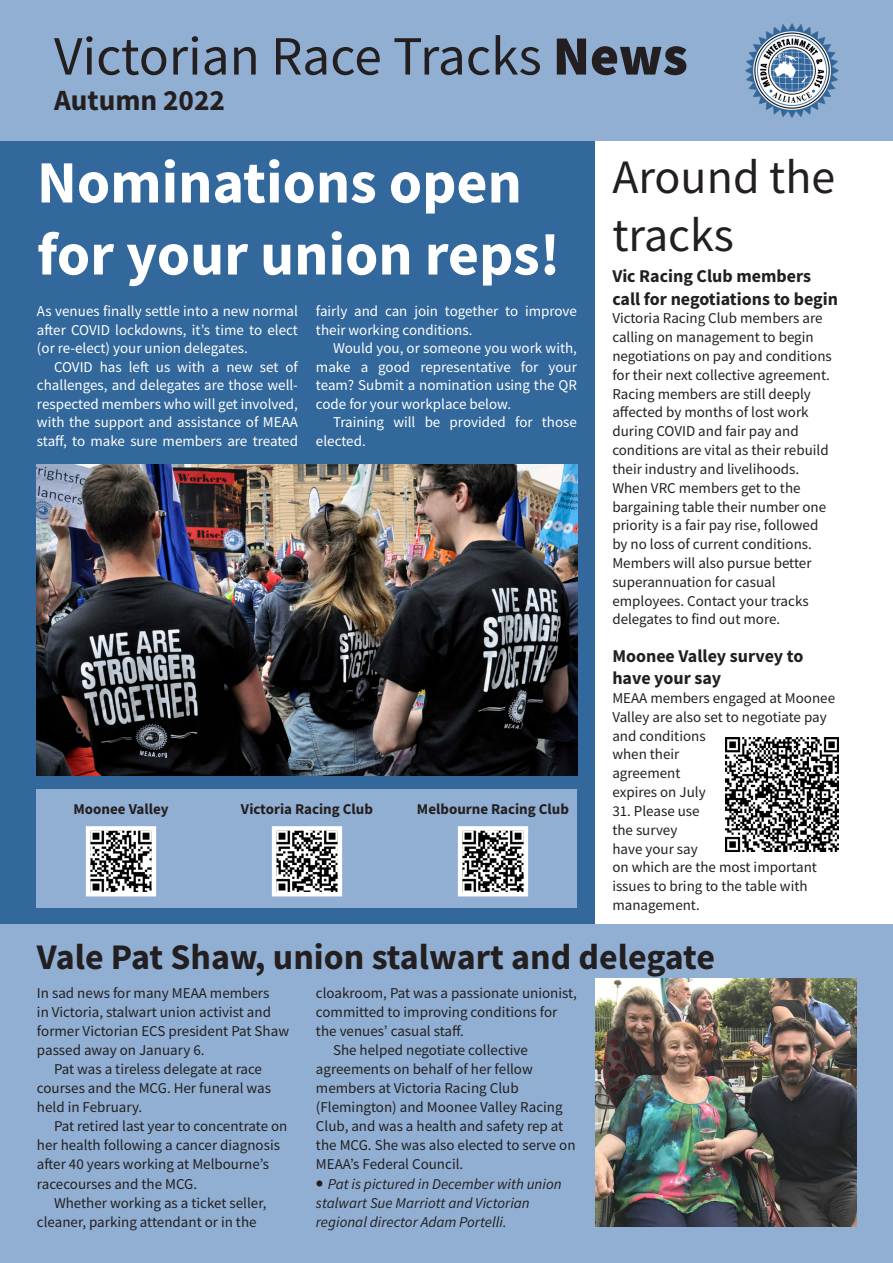
<style>
.page{position:relative;width:893px;height:1263px;background:#32689c}
.page>*{position:absolute;margin:0;border:0;box-sizing:border-box;transform-origin:0 0}
.t1{font:700 60px/72px "Source Sans Pro";color:#fff}
.t2{font:55.35px "Source Sans Pro";color:#231f20}
.t3{font:48px/57.6px "Source Sans Pro";color:#231f20}
.t4{font:700 36px "Source Sans Pro";color:#231f20}
.t5{font:700 29.4px "Source Sans Pro";color:#231f20}
.t6{font:700 18px/22.4px "Source Sans Pro";color:#231f20}
.t7{font:15px/18.8px "Source Sans Pro";color:#231f20}
.t8{font:15px/18.5px "Source Sans Pro";color:#fff;text-align:justify}
.t9{font:italic 15px/19px "Source Sans Pro";color:#231f20}
.t10{font:700 15px "Source Sans Pro";color:#231f20}
.s1{font-weight:900}
.s2{font-weight:900;font-style:normal;font-size:21px}
</style>
<div class="page">
<img style="left:37px;top:465px;width:540px;height:311px">
<div style="left:595px;top:130px;width:298px;height:887px;background:#fff"></div>
<div style="left:0;top:925px;width:893px;height:338px;background:#91afd2"></div>
<div style="left:0;top:0;width:893px;height:140px;background:#91afd2"></div>
<img style="left:745px;top:23px;width:94px;height:94px">
<img style="left:595px;top:979px;width:261px;height:247px">
<img style="left:725px;top:738px;width:113px;height:113px">
<div style="left:37px;top:789px;width:540px;height:119px;background:#91afd2"></div>
<img style="left:91px;top:831px;width:60px;height:60px">
<div style="left:86px;top:826px;width:70px;height:70px;border:4px solid #fff"></div>
<img style="left:277px;top:831px;width:60px;height:60px">
<div style="left:272px;top:826px;width:70px;height:70px;border:4px solid #fff"></div>
<img style="left:463px;top:831px;width:60px;height:60px">
<div style="left:458px;top:826px;width:70px;height:70px;border:4px solid #fff"></div>
<p class="t2" style="left:54px;top:21px;width:635px">Victorian Race Tracks <span class="s1">News</span></p>
<p class="t5" style="left:54px;top:80px;width:173px">Autumn 2022</p>
<p class="t1" style="left:37px;top:146px;width:525px">Nominations open for your union reps!</p>
<p class="t8" style="left:37px;top:302px;width:262px">As venues finally settle into a new normal after COVID lockdowns, it’s time to elect (or re-elect) your union delegates.</p>
<p class="t8" style="left:37px;top:357px;width:263px;text-indent:17px">COVID has left us with a new set of challenges, and delegates are those well&shy;respected members who will get involved, with the support and assistance of MEAA staff, to make sure members are treated</p>
<p class="t8" style="left:316px;top:302px;width:262px">fairly and can join together to improve their working conditions.</p>
<p class="t8" style="left:316px;top:339px;width:262px;text-indent:17px">Would you, or someone you work with, make a good representative for your team? Submit a nomination using the QR code for your workplace below.</p>
<p class="t8" style="left:316px;top:413px;width:262px;text-indent:17px">Training will be provided for those elected.</p>
<p class="t10" style="left:73px;top:798px;width:96px">Moonee Valley</p>
<p class="t10" style="left:241px;top:798px;width:133px">Victoria Racing Club</p>
<p class="t10" style="left:417px;top:798px;width:154px">Melbourne Racing Club</p>
<p class="t3" style="left:612px;top:148px;width:225px">Around the tracks</p>
<p class="t6" style="left:612px;top:265px;width:227px">Vic Racing Club members call for negotiations to begin</p>
<p class="t7" style="left:612px;top:309px;width:221px">Victoria Racing Club members are calling on management to begin negotiations on pay and conditions for their next collective agreement.<br>Racing members are still deeply affected by months of lost work during COVID and fair pay and conditions are vital as their rebuild their industry and livelihoods.</p>
<p class="t7" style="left:612px;top:478px;width:215px">When VRC members get to the bargaining table their number one priority is a fair pay rise, followed by no loss of current conditions.<br>Members will also pursue better superannuation for casual employees. Contact your tracks delegates to find out more.</p>
<p class="t6" style="left:612px;top:644px;width:193px">Moonee Valley survey to have your say</p>
<p class="t7" style="left:612px;top:688px;width:224px">MEAA members engaged at Moonee<br>Valley are also set to negotiate pay and conditions<br>when their<br>agreement<br>expires on July</p>
<p class="t7" style="left:612px;top:801px;width:206px">31. Please use<br>the survey<br>have your say<br>on which are the most important issues to bring to the table with management.</p>
<p class="t4" style="left:37px;top:932px;width:679px">Vale Pat Shaw, union stalwart and delegate</p>
<p class="t7" style="left:37px;top:983px;width:254px">In sad news for many MEAA members<br>in Victoria, stalwart union activist and former Victorian ECS president Pat Shaw passed away on January 6.</p>
<p class="t7" style="left:37px;top:1059px;width:236px;text-indent:17px">Pat was a tireless delegate at race courses and the MCG. Her funeral was held in February.</p>
<p class="t7" style="left:37px;top:1117px;width:252px;text-indent:17px">Pat retired last year to concentrate on her health following a cancer diagnosis after 40 years working at Melbourne’s racecourses and the MCG.</p>
<p class="t7" style="left:37px;top:1193px;width:231px;text-indent:17px">Whether working as a ticket seller, cleaner, parking attendant or in the</p>
<p class="t7" style="left:316px;top:983px;width:262px">cloakroom, Pat was a passionate unionist, committed to improving conditions for the venues’ casual staff.</p>
<p class="t7" style="left:316px;top:1040px;width:261px;text-indent:17px">She helped negotiate collective agreements on behalf of her fellow members at Victoria Racing Club (Flemington) and Moonee Valley Racing Club, and was a health and safety rep at the MCG. She was also elected to serve on MEAA’s Federal Council.</p>
<p class="t9" style="left:316px;top:1174px;width:247px"><span class="s2">•</span> Pat is pictured in December with union stalwart Sue Marriott and Victorian regional director Adam Portelli.</p>
</div>
